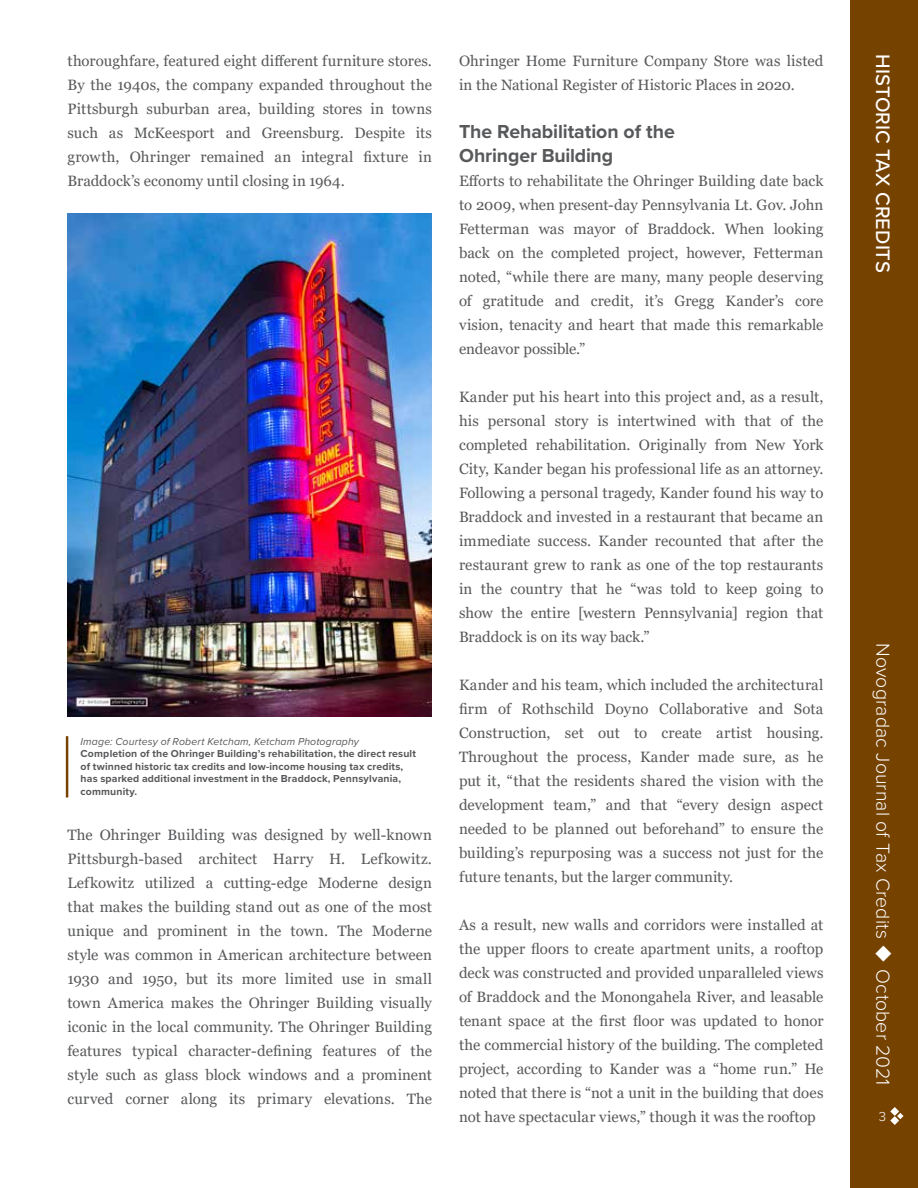
<style>
.page{position:relative;width:918px;height:1188px;background:#fff}
.page>*{position:absolute;margin:0;border:0;box-sizing:border-box;transform-origin:0 0}
.t1{font:500 20.25px "Proxima Nova";letter-spacing:.005em;color:#fff}
.t2{font:300 19.5px "Proxima Nova";letter-spacing:.005em;color:#fff}
.t3{font:700 19.5px/24px "Proxima Nova";letter-spacing:-.005em;color:#58595b}
.t4{font:15px/24px "Georgia";letter-spacing:.005em;color:#58595b;text-align:justify}
.t5{font:300 13.5px "Proxima Nova";color:#fff}
.t6{font:700 10.5px/12.6px "Proxima Nova";letter-spacing:.015em;color:#58595b}
.t7{font:italic 10.5px "Proxima Nova";letter-spacing:.015em;color:#58595b}
</style>
<div class="page">
<div style="left:850px;top:0;width:68px;height:1188px;background:#754200"></div>
<svg style="left:890px;top:1107px;width:13px;height:18px"></svg>
<hr style="left:66px;top:736px;width:2px;height:61px;background:#754200">
<img style="left:68px;top:214px;width:364px;height:502px">
<p class="t4" style="left:68px;top:49px;width:366px">thoroughfare, featured eight different furniture stores.<br>By the 1940s, the company expanded throughout the Pittsburgh suburban area, building stores in towns such as McKeesport and Greensburg. Despite its growth, Ohringer remained an integral fixture in Braddock’s economy until closing in 1964.</p>
<p class="t7" style="left:81px;top:733px;width:280px">Image: Courtesy of Robert Ketcham, Ketcham Photography</p>
<p class="t6" style="left:81px;top:747px;width:337px">Completion of the Ohringer Building’s rehabilitation, the direct result of twinned historic tax credits and low-income housing tax credits, has sparked additional investment in the Braddock, Pennsylvania, community.</p>
<p class="t4" style="left:68px;top:823px;width:366px">The Ohringer Building was designed by well-known Pittsburgh-based architect Harry H. Lefkowitz.<br>Lefkowitz utilized a cutting-edge Moderne design that makes the building stand out as one of the most unique and prominent in the town. The Moderne style was common in American architecture between 1930 and 1950, but its more limited use in small town America makes the Ohringer Building visually iconic in the local community. The Ohringer Building features typical character-defining features of the style such as glass block windows and a prominent curved corner along its primary elevations. The</p>
<p class="t4" style="left:459px;top:49px;width:366px">Ohringer Home Furniture Company Store was listed in the National Register of Historic Places in 2020.</p>
<h2 class="t3" style="left:459px;top:119px;width:217px">The Rehabilitation of the<br>Ohringer Building</h2>
<p class="t4" style="left:459px;top:169px;width:366px">Efforts to rehabilitate the Ohringer Building date back to 2009, when present-day Pennsylvania Lt. Gov. John Fetterman was mayor of Braddock. When looking back on the completed project, however, Fetterman noted, “while there are many, many people deserving of gratitude and credit, it’s Gregg Kander’s core vision, tenacity and heart that made this remarkable endeavor possible.”</p>
<p class="t4" style="left:459px;top:385px;width:366px">Kander put his heart into this project and, as a result, his personal story is intertwined with that of the completed rehabilitation. Originally from New York City, Kander began his professional life as an attorney.<br>Following a personal tragedy, Kander found his way to Braddock and invested in a restaurant that became an immediate success. Kander recounted that after the restaurant grew to rank as one of the top restaurants in the country that he “was told to keep going to show the entire [western Pennsylvania] region that Braddock is on its way back.”</p>
<p class="t4" style="left:459px;top:673px;width:366px">Kander and his team, which included the architectural firm of Rothschild Doyno Collaborative and Sota Construction, set out to create artist housing.<br>Throughout the process, Kander made sure, as he put it, “that the residents shared the vision with the development team,” and that “every design aspect needed to be planned out beforehand” to ensure the building’s repurposing was a success not just for the future tenants, but the larger community.</p>
<p class="t4" style="left:459px;top:913px;width:366px">As a result, new walls and corridors were installed at the upper floors to create apartment units, a rooftop deck was constructed and provided unparalleled views of Braddock and the Monongahela River, and leasable tenant space at the first floor was updated to honor the commercial history of the building. The completed project, according to Kander was a “home run.” He noted that there is “not a unit in the building that does not have spectacular views,” though it was the rooftop</p>
<h1 class="t1" style="left:898px;top:54px;width:220px;rotate:90deg">HISTORIC TAX CREDITS</h1>
<h2 class="t2" style="left:898px;top:643px;width:444px;rotate:90deg">Novogradac Journal of Tax Credits ◆ October 2021</h2>
<p class="t5" style="left:879px;top:1107px;width:9px">3</p>
</div>
